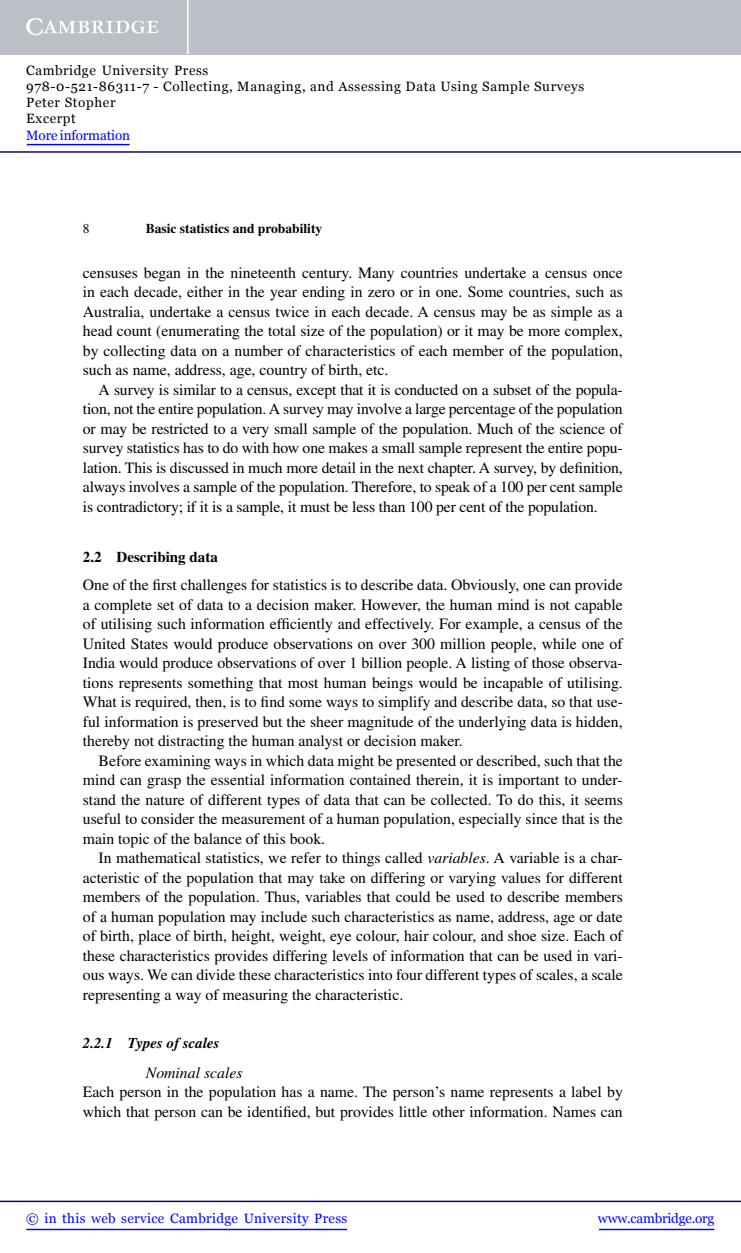
<style>
.page{position:relative;width:741px;height:1253px;background:#fff}
.page>*{position:absolute;margin:0;border:0;box-sizing:border-box;transform-origin:0 0}
.t1{font:15.75px/19.5px "Times LT Std";color:#000}
.t2{font:italic 700 15px "Times LT Std";color:#000}
.t3{font:700 15px "Times LT Std";color:#000}
.t4{font:13.5px/16.2px "Georgia";letter-spacing:.045em;color:#000}
.t5{font:13.5px "Georgia";letter-spacing:.025em;color:#00f}
.t6{font:700 13.5px "Times LT Std";color:#000}
.t7{font:13.5px "Georgia";letter-spacing:-.015em;color:#00f}
.t8{font:13.5px "Georgia";letter-spacing:-.01em;color:#00f}
.t9{font:13.5px "Times LT Std";color:#000}
.s1{font-style:italic}
</style>
<div class="page">
<div style="left:0;top:0;width:741px;height:54px;background:#bac0c6"></div>
<svg style="left:26px;top:18px;width:132px;height:17px"></svg>
<hr style="left:187px;top:0;width:2px;height:54px;background:#fff">
<hr style="left:0;top:151px;width:741px;height:2px;background:#150666">
<hr style="left:27px;top:144px;width:103px;height:1px;background:#00f">
<hr style="left:599px;top:1228px;width:115px;height:2px;background:#00f">
<hr style="left:0;top:1200px;width:741px;height:2px;background:#150666">
<hr style="left:26px;top:1228px;width:321px;height:2px;background:#00f">
<p class="t4" style="left:26px;top:62px;width:560px">Cambridge University Press<br>978-0-521-86311-7 - Collecting, Managing, and Assessing Data Using Sample Surveys Peter Stopher<br>Excerpt</p>
<p class="t8" style="left:26px;top:127px;width:105px">More information</p>
<p class="t9" style="left:83px;top:221px;width:8px">8</p>
<p class="t6" style="left:146px;top:220px;width:178px">Basic statistics and probability</p>
<p class="t1" style="left:83px;top:263px;width:542px">censuses began in the nineteenth century. Many countries undertake a census once</p>
<p class="t1" style="left:83px;top:282px;width:541px">in each decade, either in the year ending in zero or in one. Some countries, such as</p>
<p class="t1" style="left:83px;top:302px;width:542px">Australia, undertake a census twice in each decade. A census may be as simple as a</p>
<p class="t1" style="left:83px;top:321px;width:542px">head count (enumerating the total size of the population) or it may be more complex,</p>
<p class="t1" style="left:83px;top:341px;width:541px">by collecting data on a number of characteristics of each member of the population,</p>
<p class="t1" style="left:83px;top:360px;width:307px">such as name, address, age, country of birth, etc.</p>
<p class="t1" style="left:99px;top:380px;width:526px">A survey is similar to a census, except that it is conducted on a subset of the popula-</p>
<p class="t1" style="left:83px;top:399px;width:541px">tion, not the entire population. A survey may involve a large percentage of the population</p>
<p class="t1" style="left:83px;top:419px;width:541px">or may be restricted to a very small sample of the population. Much of the science of</p>
<p class="t1" style="left:83px;top:438px;width:541px">survey statistics has to do with how one makes a small sample represent the entire popu-</p>
<p class="t1" style="left:83px;top:458px;width:541px">lation. This is discussed in much more detail in the next chapter. A survey, by definition,</p>
<p class="t1" style="left:83px;top:477px;width:541px">always involves a sample of the population. Therefore, to speak of a 100 per cent sample</p>
<p class="t1" style="left:83px;top:497px;width:517px">is contradictory; if it is a sample, it must be less than 100 per cent of the population.</p>
<p class="t3" style="left:83px;top:547px;width:136px">2.2 Describing data</p>
<p class="t1" style="left:83px;top:575px;width:542px">One of the first challenges for statistics is to describe data. Obviously, one can provide</p>
<p class="t1" style="left:83px;top:594px;width:541px">a complete set of data to a decision maker. However, the human mind is not capable</p>
<p class="t1" style="left:83px;top:614px;width:542px">of utilising such information efficiently and effectively. For example, a census of the</p>
<p class="t1" style="left:83px;top:633px;width:541px">United States would produce observations on over 300 million people, while one of</p>
<p class="t1" style="left:83px;top:653px;width:542px">India would produce observations of over 1 billion people. A listing of those observa-</p>
<p class="t1" style="left:83px;top:672px;width:542px">tions represents something that most human beings would be incapable of utilising.</p>
<p class="t1" style="left:83px;top:692px;width:542px">What is required, then, is to find some ways to simplify and describe data, so that use-</p>
<p class="t1" style="left:83px;top:711px;width:541px">ful information is preserved but the sheer magnitude of the underlying data is hidden,</p>
<p class="t1" style="left:83px;top:731px;width:381px">thereby not distracting the human analyst or decision maker.</p>
<p class="t1" style="left:99px;top:750px;width:526px">Before examining ways in which data might be presented or described, such that the</p>
<p class="t1" style="left:83px;top:770px;width:542px">mind can grasp the essential information contained therein, it is important to under-</p>
<p class="t1" style="left:83px;top:789px;width:542px">stand the nature of different types of data that can be collected. To do this, it seems</p>
<p class="t1" style="left:83px;top:809px;width:541px">useful to consider the measurement of a human population, especially since that is the</p>
<p class="t1" style="left:83px;top:828px;width:244px">main topic of the balance of this book.</p>
<p class="t1" style="left:99px;top:848px;width:526px">In mathematical statistics, we refer to things called <span class="s1">variables</span>. A variable is a char-</p>
<p class="t1" style="left:83px;top:867px;width:542px">acteristic of the population that may take on differing or varying values for different</p>
<p class="t1" style="left:83px;top:887px;width:542px">members of the population. Thus, variables that could be used to describe members</p>
<p class="t1" style="left:83px;top:906px;width:542px">of a human population may include such characteristics as name, address, age or date</p>
<p class="t1" style="left:83px;top:926px;width:542px">of birth, place of birth, height, weight, eye colour, hair colour, and shoe size. Each of</p>
<p class="t1" style="left:83px;top:945px;width:542px">these characteristics provides differing levels of information that can be used in vari-</p>
<p class="t1" style="left:83px;top:965px;width:542px">ous ways. We can divide these characteristics into four different types of scales, a scale</p>
<p class="t1" style="left:83px;top:984px;width:322px">representing a way of measuring the characteristic.</p>
<p class="t2" style="left:83px;top:1034px;width:138px">2.2.1 Types of scales</p>
<p class="t1" style="left:83px;top:1062px;width:542px;text-indent:63px"><span class="s1">Nominal scales<br></span>Each person in the population has a name. The person’s name represents a label by which that person can be identified, but provides little other information. Names can</p>
<p class="t5" style="left:26px;top:1211px;width:323px">© in this web service Cambridge University Press</p>
<p class="t7" style="left:598px;top:1211px;width:118px">www.cambridge.org</p>
</div>
